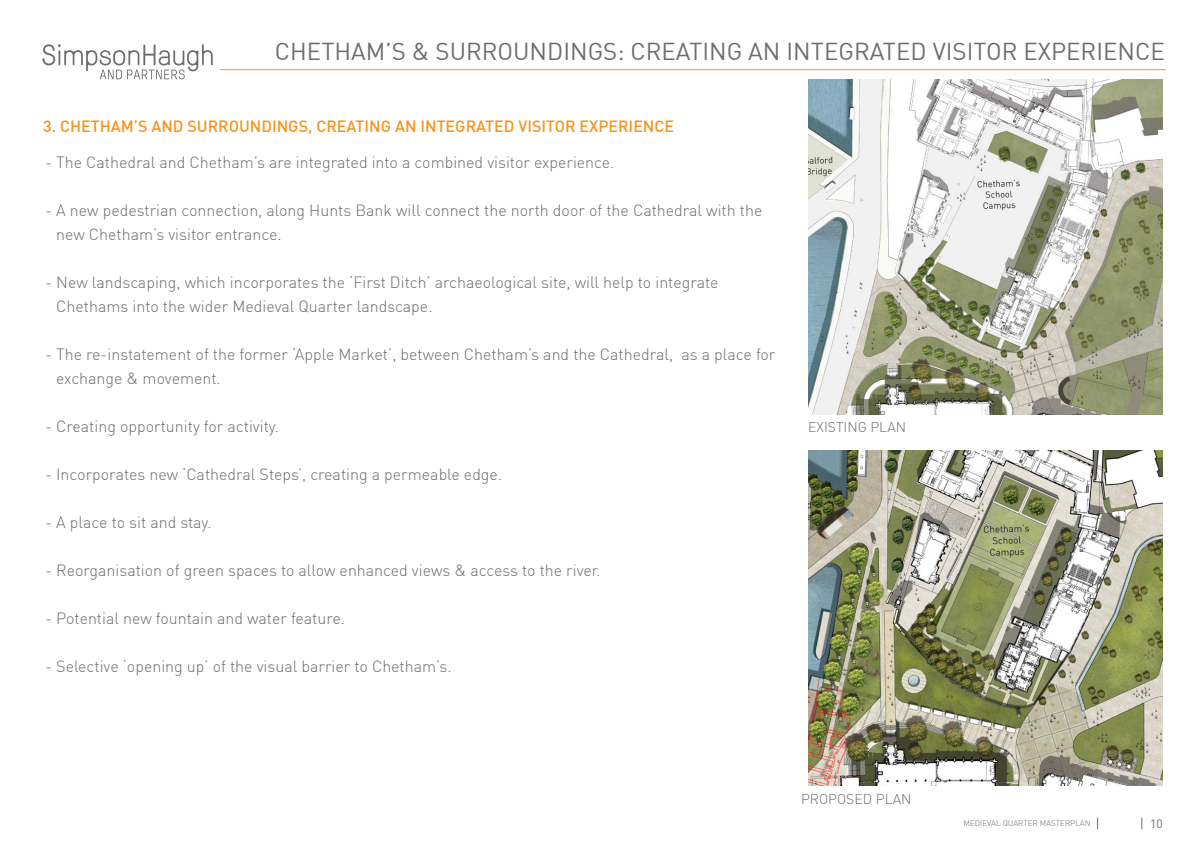
<style>
.page{position:relative;width:1191px;height:842px;background:#fff}
.page>*{position:absolute;margin:0;border:0;box-sizing:border-box;transform-origin:0 0}
.t1{font:24px "DIN";color:#6c6d70}
.t2{font:300 16px/24px "DIN";color:#6c6d70}
.t3{font:500 16px "DIN";color:#f7931d}
.t4{font:300 14px "DIN";color:#6c6d70}
.t5{font:12px "DIN";color:#6c6d70}
.t6{font:300 8px "DIN";color:#6c6d70}
</style>
<div class="page">
<hr style="left:220px;top:69px;width:945px;height:1px;background:#f7931d">
<svg style="left:43px;top:44px;width:170px;height:35px"></svg>
<img style="left:808px;top:450px;width:354px;height:335px">
<img style="left:808px;top:79px;width:354px;height:336px">
<p class="t1" style="left:275px;top:36px;width:891px">CHETHAM’S &amp; SURROUNDINGS: CREATING AN INTEGRATED VISITOR EXPERIENCE</p>
<p class="t3" style="left:43px;top:116px;width:632px">3. CHETHAM’S AND SURROUNDINGS, CREATING AN INTEGRATED VISITOR EXPERIENCE</p>
<p class="t2" style="left:45px;top:150px;width:570px">- The Cathedral and Chetham’s are integrated into a combined visitor experience.</p>
<p class="t2" style="left:56px;top:198px;width:707px;text-indent:-11px">- A new pedestrian connection, along Hunts Bank will connect the north door of the Cathedral with the new Chetham’s visitor entrance.</p>
<p class="t2" style="left:56px;top:270px;width:664px;text-indent:-11px">- New landscaping, which incorporates the ‘First Ditch’ archaeological site, will help to integrate<br>Chethams into the wider Medieval Quarter landscape.</p>
<p class="t2" style="left:56px;top:342px;width:720px;text-indent:-11px">- The re-instatement of the former ‘Apple Market’, between Chetham’s and the Cathedral, as a place for exchange &amp; movement.</p>
<p class="t2" style="left:45px;top:414px;width:235px">- Creating opportunity for activity.</p>
<p class="t2" style="left:45px;top:462px;width:458px">- Incorporates new ‘Cathedral Steps’, creating a permeable edge.</p>
<p class="t2" style="left:45px;top:510px;width:168px">- A place to sit and stay.</p>
<p class="t2" style="left:45px;top:558px;width:557px">- Reorganisation of green spaces to allow enhanced views &amp; access to the river.</p>
<p class="t2" style="left:45px;top:606px;width:301px">- Potential new fountain and water feature.</p>
<p class="t2" style="left:45px;top:654px;width:408px">- Selective ‘opening up’ of the visual barrier to Chetham’s.</p>
<p class="t4" style="left:808px;top:418px;width:99px">EXISTING PLAN</p>
<p class="t4" style="left:801px;top:790px;width:112px">PROPOSED PLAN</p>
<p class="t6" style="left:963px;top:818px;width:129px">MEDIEVAL QUARTER MASTERPLAN</p>
<p class="t5" style="left:1150px;top:816px;width:14px">10</p>
</div>
